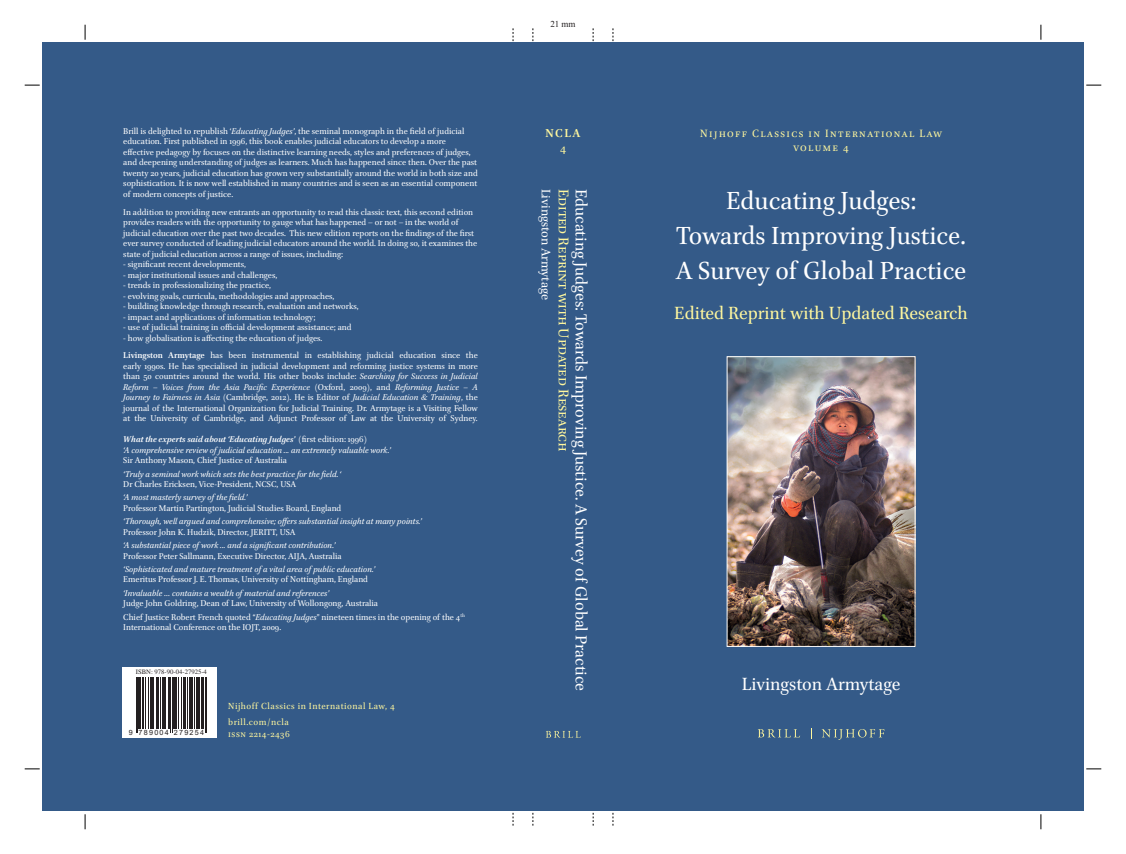
<style>
.page{position:relative;width:1126px;height:854px;background:#fff}
.page>*{position:absolute;margin:0;border:0;box-sizing:border-box;transform-origin:0 0}
.t1{font:28px/35px "Brill";color:#fff;text-align:center}
.t2{font:20px "Brill";color:#fff79e}
.t3{font:20px "Brill";color:#fff}
.t4{font:18px "Brill";color:#fff}
.t5{font:16px "Brill";color:#fff79e}
.t6{font:14px "Brill";color:#fff}
.t7{font:700 13px "Brill";color:#fff79e}
.t8{font:13px "Brill";color:#fff79e}
.t9{font:12px/14.4px "Brill";letter-spacing:.115em;color:#fff79e;text-align:center}
.t10{font:10px/16px "Brill";letter-spacing:.05em;color:#fff79e}
.t11{font:9.5px/10.5px "Brill";color:#fff}
.t12{font:italic 9.5px/10.5px "Brill";color:#fff}
.t13{font:9px "Times New Roman";color:#231f20}
.t14{font:7.2px "Arial";letter-spacing:.17em;color:#231f20}
.t15{font:6.7px "Times";color:#231f20}
.s1{font-style:italic}
.s2{font-weight:700}
.s3{font-style:normal}
</style>
<div class="page">
<div style="left:520px;top:43px;width:85px;height:767px;background:#345a88"></div>
<div style="left:42px;top:43px;width:491px;height:767px;background:#345a88"></div>
<div style="left:592px;top:43px;width:491px;height:767px;background:#345a88"></div>
<img style="left:728px;top:358px;width:185px;height:286px">
<div style="left:726px;top:356px;width:189px;height:290px;border:1px solid #fff"></div>
<div style="left:122px;top:666px;width:95px;height:71px;background:#fff"></div>
<hr style="left:136px;top:676px;width:1px;height:56px;background:#231f20">
<hr style="left:137px;top:676px;width:1px;height:56px;background:#231f20">
<hr style="left:139px;top:676px;width:2px;height:52px;background:#231f20">
<hr style="left:142px;top:676px;width:1px;height:52px;background:#231f20">
<hr style="left:146px;top:676px;width:1px;height:52px;background:#231f20">
<hr style="left:148px;top:676px;width:1px;height:52px;background:#231f20">
<hr style="left:150px;top:676px;width:1px;height:52px;background:#231f20">
<hr style="left:151px;top:676px;width:3px;height:52px;background:#231f20">
<hr style="left:156px;top:676px;width:1px;height:52px;background:#231f20">
<hr style="left:158px;top:676px;width:1px;height:52px;background:#231f20">
<hr style="left:160px;top:676px;width:1px;height:52px;background:#231f20">
<hr style="left:162px;top:676px;width:2px;height:52px;background:#231f20">
<hr style="left:165px;top:676px;width:1px;height:52px;background:#231f20">
<hr style="left:168px;top:676px;width:1px;height:52px;background:#231f20">
<hr style="left:170px;top:676px;width:1px;height:56px;background:#231f20">
<hr style="left:172px;top:676px;width:1px;height:56px;background:#231f20">
<hr style="left:173px;top:676px;width:2px;height:52px;background:#231f20">
<hr style="left:175px;top:676px;width:2px;height:52px;background:#231f20">
<hr style="left:178px;top:676px;width:1px;height:52px;background:#231f20">
<hr style="left:181px;top:676px;width:1px;height:52px;background:#231f20">
<hr style="left:184px;top:676px;width:2px;height:52px;background:#231f20">
<hr style="left:187px;top:676px;width:1px;height:52px;background:#231f20">
<hr style="left:189px;top:676px;width:1px;height:52px;background:#231f20">
<hr style="left:191px;top:676px;width:2px;height:52px;background:#231f20">
<hr style="left:194px;top:676px;width:1px;height:52px;background:#231f20">
<hr style="left:196px;top:676px;width:3px;height:52px;background:#231f20">
<hr style="left:199px;top:676px;width:1px;height:52px;background:#231f20">
<hr style="left:201px;top:676px;width:2px;height:52px;background:#231f20">
<hr style="left:205px;top:676px;width:1px;height:56px;background:#231f20">
<hr style="left:206px;top:676px;width:1px;height:56px;background:#231f20">
<svg style="left:758px;top:729px;width:42px;height:8px"></svg>
<svg style="left:821px;top:729px;width:63px;height:10px"></svg>
<svg style="left:546px;top:730px;width:32px;height:7px"></svg>
<svg style="left:25px;top:84px;width:15px;height:2px"></svg>
<svg style="left:1086px;top:84px;width:15px;height:2px"></svg>
<svg style="left:25px;top:768px;width:15px;height:1px"></svg>
<svg style="left:1086px;top:768px;width:15px;height:1px"></svg>
<svg style="left:84px;top:25px;width:2px;height:15px"></svg>
<svg style="left:84px;top:814px;width:2px;height:15px"></svg>
<svg style="left:1040px;top:25px;width:1px;height:15px"></svg>
<svg style="left:1040px;top:814px;width:1px;height:15px"></svg>
<p class="t11" style="left:123px;top:126px;width:356px">Brill is delighted to republish ‘<span class="s1">Educating Judges’</span>, the seminal monograph in the field of judicial education. First published in 1996, this book enables judicial educators to develop a more effective pedagogy by focuses on the distinctive learning needs, styles and preferences of judges, and deepening understanding of judges as learners. Much has happened since then. Over the past twenty 20 years, judicial education has grown very substantially around the world in both size and sophistication. It is now well established in many countries and is seen as an essential component of modern concepts of justice.</p>
<p class="t11" style="left:123px;top:207px;width:355px">In addition to providing new entrants an opportunity to read this classic text, this second edition provides readers with the opportunity to gauge what has happened – or not – in the world of judicial education over the past two decades. This new edition reports on the findings of the first ever survey conducted of leading judicial educators around the world. In doing so, it examines the state of judicial education across a range of issues, including:</p>
<p class="t11" style="left:123px;top:259px;width:124px">- significant recent developments,</p>
<p class="t11" style="left:123px;top:270px;width:155px">- major institutional issues and challenges,</p>
<p class="t11" style="left:123px;top:280px;width:149px">- trends in professionalizing the practice,</p>
<p class="t11" style="left:123px;top:291px;width:212px">- evolving goals, curricula, methodologies and approaches,</p>
<p class="t11" style="left:123px;top:301px;width:237px">- building knowledge through research, evaluation and networks,</p>
<p class="t11" style="left:123px;top:312px;width:193px">- impact and applications of information technology;</p>
<p class="t11" style="left:123px;top:322px;width:230px">- use of judicial training in official development assistance; and</p>
<p class="t11" style="left:123px;top:329px;width:356px;line-height:17.5px">- how globalisation is affecting the education of judges.<br><span class="s2">Livingston Armytage</span> has been instrumental in establishing judicial education since the</p>
<p class="t11" style="left:123px;top:361px;width:356px;text-align:justify">early 1990s. He has specialised in judicial development and reforming justice systems in more than 50 countries around the world. His other books include: <span class="s1">Searching for Success in Judicial Reform – Voices from the Asia Pacific Experience</span> (Oxford, 2009), and <span class="s1">Reforming Justice – A Journey to Fairness in Asia</span> (Cambridge, 2012). He is Editor of <span class="s1">Judicial Education &amp; Training</span>, the journal of the International Organization for Judicial Training. Dr. Armytage is a Visiting Fellow at the University of Cambridge, and Adjunct Professor of Law at the University of Sydney.</p>
<p class="t12" style="left:123px;top:434px;width:269px"><span class="s2">What the experts said about ‘Educating Judges’</span> <span class="s3">(first edition: 1996)<br></span>‘A comprehensive review of judicial education ... an extremely valuable work.’</p>
<p class="t11" style="left:123px;top:455px;width:165px">Sir Anthony Mason, Chief Justice of Australia</p>
<p class="t12" style="left:123px;top:468px;width:219px">‘Truly a seminal work which sets the best practice for the field.‘</p>
<p class="t11" style="left:123px;top:479px;width:174px">Dr Charles Ericksen, Vice-President, NCSC, USA</p>
<p class="t12" style="left:123px;top:492px;width:126px">‘A most masterly survey of the field.’</p>
<p class="t11" style="left:123px;top:503px;width:219px">Professor Martin Partington, Judicial Studies Board, England</p>
<p class="t12" style="left:123px;top:516px;width:300px">‘Thorough, well argued and comprehensive; offers substantial insight at many points.’</p>
<p class="t11" style="left:123px;top:527px;width:174px">Professor John K. Hudzik, Director, JERITT, USA</p>
<p class="t12" style="left:123px;top:540px;width:213px">‘A substantial piece of work ... and a significant contribution.’</p>
<p class="t11" style="left:123px;top:550px;width:220px">Professor Peter Sallmann, Executive Director, AIJA, Australia</p>
<p class="t12" style="left:123px;top:564px;width:253px">‘Sophisticated and mature treatment of a vital area of public education.’</p>
<p class="t11" style="left:123px;top:574px;width:246px">Emeritus Professor J. E. Thomas, University of Nottingham, England</p>
<p class="t12" style="left:123px;top:588px;width:207px">‘Invaluable … contains a wealth of material and references’</p>
<p class="t11" style="left:123px;top:597px;width:343px;line-height:13.3px">Judge John Goldring, Dean of Law, University of Wollongong, Australia<br>Chief Justice Robert French quoted “<span class="s1">Educating Judges</span>” nineteen times in the opening of the 4<sup>th</sup></p>
<p class="t11" style="left:123px;top:622px;width:159px">International Conference on the IOJT, 2009.</p>
<p class="t15" style="left:136px;top:668px;width:73px">ISBN: 978-90-04-27925-4</p>
<p class="t14" style="left:129px;top:727px;width:77px">9 789004 279254</p>
<p class="t10" style="left:228px;top:698px;width:168px">Nijhoff Classics in International Law, 4 brill.com/ncla</p>
<p class="t10" style="left:228px;top:726px;width:63px">issn 2214-2436</p>
<p class="t13" style="left:550px;top:19px;width:27px">21 mm</p>
<h3 class="t7" style="left:545px;top:124px;width:36px">NCLA</h3>
<h3 class="t8" style="left:560px;top:139px;width:7px">4</h3>
<h3 class="t6" style="left:555px;top:189px;width:113px;rotate:90deg">Livingston Armytage</h3>
<h3 class="t5" style="left:574px;top:189px;width:264px;rotate:90deg">Edited Reprint with Updated Research</h3>
<h3 class="t4" style="left:593px;top:189px;width:503px;rotate:90deg">Educating Judges: Towards Improving Justice. A Survey of Global Practice</h3>
<p class="t9" style="left:700px;top:126px;width:243px">Nijhoff Classics in International Law volume 4</p>
<h1 class="t1" style="left:675px;top:184px;width:292px">Educating Judges:<br>Towards Improving Justice.<br>A Survey of Global Practice</h1>
<h2 class="t2" style="left:674px;top:300px;width:295px">Edited Reprint with Updated Research</h2>
<h2 class="t3" style="left:741px;top:670px;width:160px">Livingston Armytage</h2>
</div>
